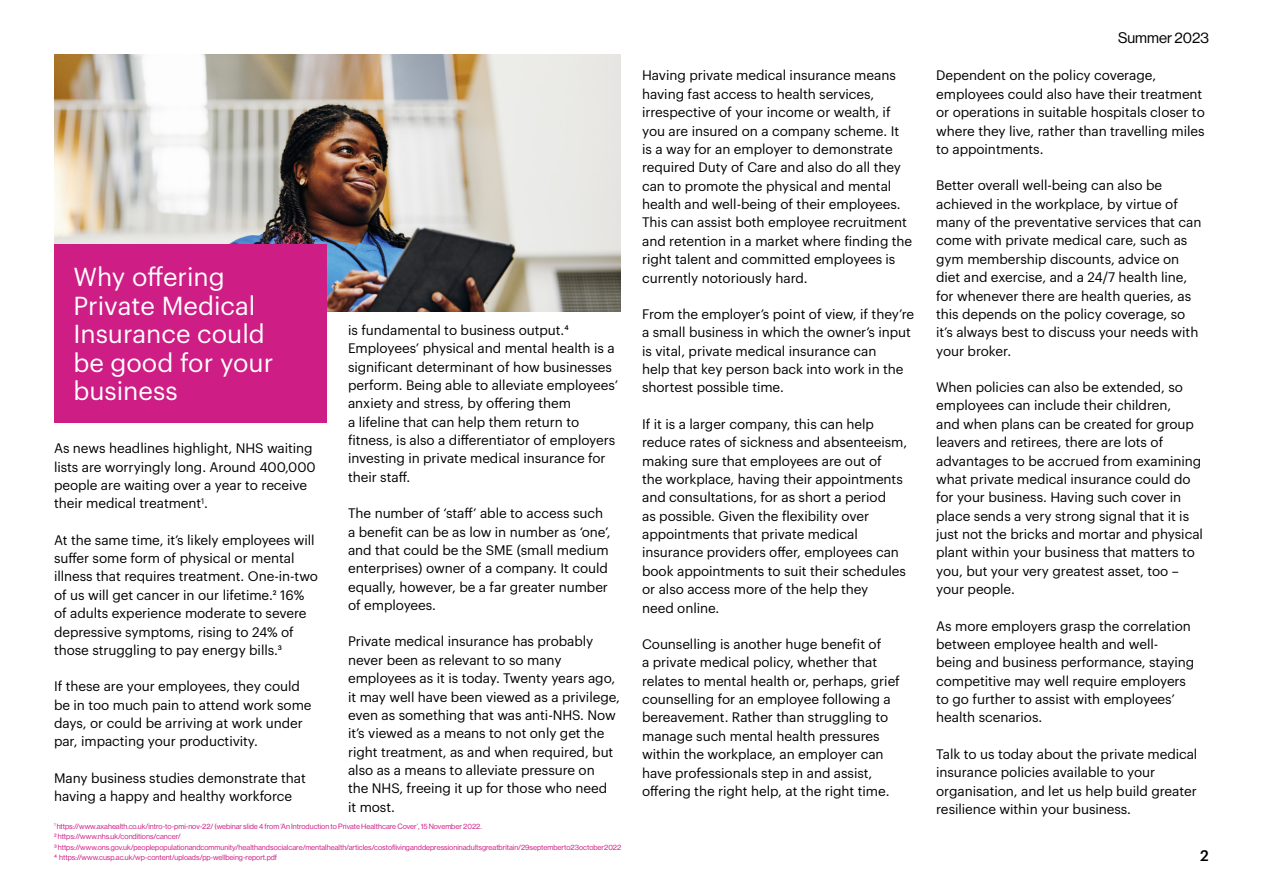
<style>
.page{position:relative;width:1263px;height:893px;background:#fff}
.page>*{position:absolute;margin:0;border:0;box-sizing:border-box;transform-origin:0 0}
.Subtitle__NHG_17_19{font:25.5px/28.5px "Graphik";color:#fff}
.t1{font:15px "N Haas Grotesk DS Pro 55 Rg";color:#000}
.Subtitle__NHG_17_19-2{font:500 15px "Graphik";color:#000}
.Body_text_black{font:13.5px/18.3px "Graphik";letter-spacing:-.005em;color:#000}
.FootNote{font:7.5px "N Haas Grotesk DS Pro 55 Rg";color:#ce1d84}
</style>
<div class="page">
<img style="left:54px;top:54px;width:567px;height:257px">
<div style="left:54px;top:244px;width:273px;height:179px;background:#ce1d84"></div>
<p class="Subtitle__NHG_17_19" style="left:73px;top:261px;width:201px">Why offering<br>Private Medical<br>Insurance could be good for your business</p>
<p class="Body_text_black" style="left:54px;top:438px;width:263px">As news headlines highlight, NHS waiting lists are worryingly long. Around 400,000 people are waiting over a year to receive their medical treatment<sup>1</sup>.</p>
<p class="Body_text_black" style="left:54px;top:529px;width:265px">At the same time, it’s likely employees will suffer some form of physical or mental illness that requires treatment. One-in-two of us will get cancer in our lifetime.2 16% of adults experience moderate to severe depressive symptoms, rising to 24% of those struggling to pay energy bills.3</p>
<p class="Body_text_black" style="left:54px;top:676px;width:259px">If these are your employees, they could be in too much pain to attend work some days, or could be arriving at work under par, impacting your productivity.</p>
<p class="Body_text_black" style="left:54px;top:768px;width:253px">Many business studies demonstrate that having a happy and healthy workforce</p>
<p class="Body_text_black" style="left:348px;top:320px;width:272px">is fundamental to business output.4<br>Employees’ physical and mental health is a significant determinant of how businesses perform. Being able to alleviate employees’ anxiety and stress, by offering them<br>a lifeline that can help them return to fitness, is also a differentiator of employers investing in private medical insurance for their staff.</p>
<p class="Body_text_black" style="left:348px;top:503px;width:264px">The number of ‘staff’ able to access such a benefit can be as low in number as ‘one’, and that could be the SME (small medium enterprises) owner of a company. It could equally, however, be a far greater number of employees.</p>
<p class="Body_text_black" style="left:348px;top:631px;width:273px">Private medical insurance has probably never been as relevant to so many employees as it is today. Twenty years ago, it may well have been viewed as a privilege, even as something that was anti-NHS. Now it’s viewed as a means to not only get the right treatment, as and when required, but also as a means to alleviate pressure on<br>the NHS, freeing it up for those who need<br>it most.</p>
<p class="Body_text_black" style="left:642px;top:65px;width:272px">Having private medical insurance means having fast access to health services, irrespective of your income or wealth, if you are insured on a company scheme. It is a way for an employer to demonstrate required Duty of Care and also do all they can to promote the physical and mental health and well-being of their employees.<br>This can assist both employee recruitment and retention in a market where finding the right talent and committed employees is currently notoriously hard.</p>
<p class="Body_text_black" style="left:642px;top:304px;width:274px">From the employer’s point of view, if they’re a small business in which the owner’s input is vital, private medical insurance can<br>help that key person back into work in the shortest possible time.</p>
<p class="Body_text_black" style="left:642px;top:414px;width:267px">If it is a larger company, this can help reduce rates of sickness and absenteeism, making sure that employees are out of<br>the workplace, having their appointments and consultations, for as short a period<br>as possible. Given the flexibility over appointments that private medical insurance providers offer, employees can book appointments to suit their schedules or also access more of the help they<br>need online.</p>
<p class="Body_text_black" style="left:642px;top:634px;width:259px">Counselling is another huge benefit of<br>a private medical policy, whether that relates to mental health or, perhaps, grief counselling for an employee following a bereavement. Rather than struggling to manage such mental health pressures within the workplace, an employer can have professionals step in and assist, offering the right help, at the right time.</p>
<p class="t1" style="left:1118px;top:30px;width:92px">Summer 2023</p>
<p class="Body_text_black" style="left:936px;top:65px;width:270px">Dependent on the policy coverage, employees could also have their treatment or operations in suitable hospitals closer to where they live, rather than travelling miles to appointments.</p>
<p class="Body_text_black" style="left:936px;top:175px;width:267px">Better overall well-being can also be achieved in the workplace, by virtue of many of the preventative services that can come with private medical care, such as gym membership discounts, advice on diet and exercise, and a 24/7 health line, for whenever there are health queries, as this depends on the policy coverage, so it’s always best to discuss your needs with your broker.</p>
<p class="Body_text_black" style="left:936px;top:377px;width:268px">When policies can also be extended, so employees can include their children,<br>and when plans can be created for group leavers and retirees, there are lots of advantages to be accrued from examining what private medical insurance could do for your business. Having such cover in place sends a very strong signal that it is just not the bricks and mortar and physical plant within your business that matters to you, but your very greatest asset, too – your people.</p>
<p class="Body_text_black" style="left:936px;top:615px;width:260px">As more employers grasp the correlation between employee health and well&shy;being and business performance, staying competitive may well require employers to go further to assist with employees’ health scenarios.</p>
<p class="Body_text_black" style="left:936px;top:744px;width:263px">Talk to us today about the private medical insurance policies available to your organisation, and let us help build greater resilience within your business.</p>
<p class="FootNote" style="left:54px;top:822px;width:429px"><sup>1</sup> https://www.axahealth.co.uk/intro-to-pmi-nov-22/ (webinar slide 4 from ‘An Introduction to Private Healthcare Cover’, 15 November 2022.</p>
<p class="FootNote" style="left:54px;top:832px;width:128px">2 https://www.nhs.uk/conditions/cancer/</p>
<p class="FootNote" style="left:54px;top:843px;width:569px">3 https://www.ons.gov.uk/peoplepopulationandcommunity/healthandsocialcare/mentalhealth/articles/costoflivinganddepressioninadultsgreatbritain/29septemberto23october2022</p>
<p class="FootNote" style="left:54px;top:853px;width:225px">4 https://www.cusp.ac.uk/wp-content/uploads/pp-wellbeing-report.pdf</p>
<p class="Subtitle__NHG_17_19-2" style="left:1200px;top:844px;width:10px">2</p>
</div>
